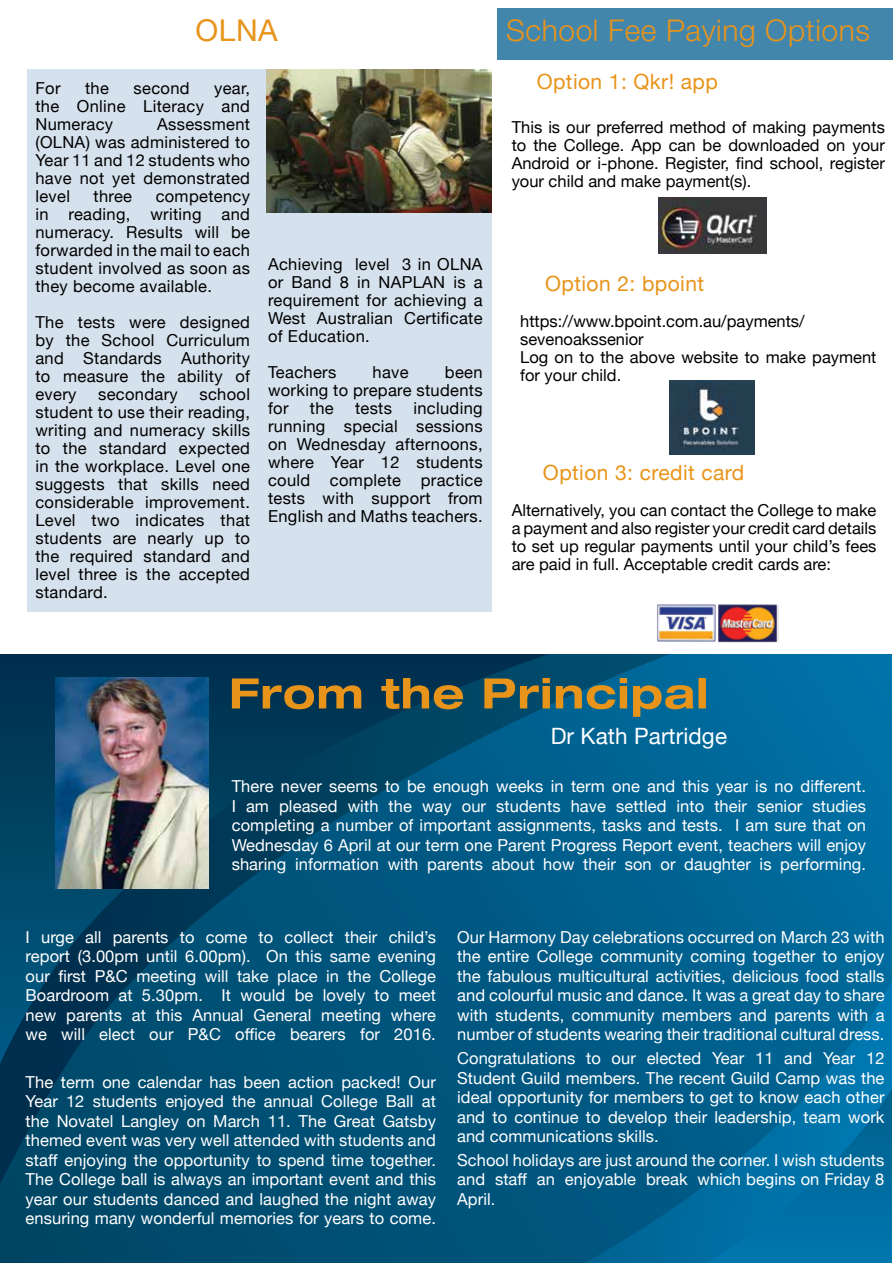
<style>
.page{position:relative;width:893px;height:1263px;background:#fff}
.page>*{position:absolute;margin:0;border:0;box-sizing:border-box;transform-origin:0 0}
.t1{font:300 30px "Helvetica Neue";letter-spacing:.02em;color:#e8941a}
.t2{font:30px "Helvetica Neue";color:#e8941a}
.t3{font:22.5px "Helvetica Neue";letter-spacing:.005em;color:#fff}
.t4{font:21px "Helvetica Neue";letter-spacing:.02em;color:#e8941a}
.t5{font:16.5px/19.5px "Helvetica Neue";letter-spacing:.005em;color:#fff;text-align:justify}
.t6{font:16.5px/18px "Helvetica Neue";letter-spacing:.02em;color:#000;text-align:justify}
.t7{font:16.5px/18px "Helvetica Neue";color:#000}
</style>
<div class="page">
<svg style="left:0;top:654px;width:892px;height:609px;background:#006493"></svg>
<svg style="left:0;top:654px;width:689px;height:574px;background:#004d73"></svg>
<svg style="left:513px;top:978px;width:379px;height:285px;background:#006291"></svg>
<svg style="left:232px;top:678px;width:474px;height:39px;background:#4b6050"></svg>
<img style="left:55px;top:678px;width:154px;height:210px">
<div style="left:27px;top:69px;width:464px;height:543px;background:#d5e1ec"></div>
<img style="left:267px;top:69px;width:224px;height:143px">
<div style="left:497px;top:9px;width:396px;height:51px;background:#4386ac"></div>
<img style="left:658px;top:197px;width:108px;height:57px">
<img style="left:657px;top:604px;width:121px;height:39px">
<img style="left:670px;top:380px;width:85px;height:75px">
<h1 class="t2" style="left:195px;top:8px;width:84px">OLNA</h1>
<p class="t6" style="left:35px;top:80px;width:27px">For</p>
<p class="t6" style="left:85px;top:80px;width:25px">the</p>
<p class="t6" style="left:134px;top:80px;width:58px">second</p>
<p class="t6" style="left:35px;top:80px;width:216px;text-indent:179px">year, the Online Literacy and Numeracy A</p>
<p class="t6" style="left:35px;top:116px;width:216px;text-indent:133px">ssessment (OLNA) was administered to Year 11 and 12 students who have not yet demonstrated level</p>
<p class="t6" style="left:94px;top:188px;width:40px">three</p>
<p class="t6" style="left:35px;top:188px;width:216px;text-indent:120px">competency in reading, writing and numeracy. Results will be forwarded in the mail to each student involved as soon as they become available.</p>
<p class="t6" style="left:35px;top:314px;width:216px">The tests were designed by the School Curriculum and Standards Authority to measure the ability of every</p>
<p class="t6" style="left:35px;top:386px;width:216px;text-indent:164px">school student to use their reading, writing and numeracy skills to the standard expected in the workplace. Level one suggests that skills need considerable improvement.<br>Level two indicates that students are nearly up to the required standard and level three is the accepted standard.</p>
<p class="t6" style="left:98px;top:386px;width:81px">secondary</p>
<p class="t6" style="left:268px;top:256px;width:216px;text-align:left">Achieving level 3 in OLNA or Band 8 in NAPLAN is a requirement for achieving a<br>West Australian Certificate of Education.</p>
<p class="t6" style="left:268px;top:364px;width:70px">Teachers</p>
<p class="t6" style="left:373px;top:364px;width:38px">have</p>
<p class="t6" style="left:268px;top:364px;width:216px;text-indent:177px">been working to prepare students for</p>
<p class="t6" style="left:268px;top:400px;width:216px;text-indent:145px">including running special sessions on Wednesday afternoons, where Year 12 students could complete practice tests with support from English and Maths teachers.</p>
<p class="t6" style="left:310px;top:400px;width:25px">the</p>
<p class="t6" style="left:355px;top:400px;width:39px">tests</p>
<h1 class="t1" style="left:506px;top:12px;width:365px">School Fee Paying Options</h1>
<p class="t4" style="left:537px;top:67px;width:183px">Option 1: Qkr! app</p>
<p class="t6" style="left:512px;top:119px;width:375px">This is our preferred method of making payments to the College. App can be downloaded on your Android or i-phone. Register, find school, register your child and make payment(s).</p>
<p class="t4" style="left:545px;top:268px;width:160px">Option 2: bpoint</p>
<p class="t7" style="left:520px;top:313px;width:358px">https://www.bpoint.com.au/payments/ sevenoakssenior<br>Log on to the above website to make payment for your child.</p>
<p class="t4" style="left:543px;top:457px;width:203px">Option 3: credit card</p>
<p class="t6" style="left:512px;top:502px;width:366px">Alternatively, you can contact the College to make a payment and also register your credit card details to set up regular payments until your child’s fees are paid in full. Acceptable credit cards are:</p>
<h2 class="t3" style="left:551px;top:720px;width:178px">Dr Kath Partridge</h2>
<p class="t5" style="left:232px;top:777px;width:636px">There never seems to be enough weeks in term one and this year is no different.<br>I am pleased with the way our students have settled into their senior studies completing a number of important assignments, tasks and tests. I am sure that on Wednesday 6 April at our term one Parent Progress Report event, teachers will enjoy sharing information with parents about how their son or daughter is performing.</p>
<p class="t5" style="left:26px;top:928px;width:412px">I urge all parents to come to collect their child’s report (3.00pm until 6.00pm). On this same evening our first P&amp;C meeting will take place in the College Boardroom at 5.30pm. It would be lovely to meet new parents at this Annual General meeting where we will elect our P&amp;C office bearers for 2016.</p>
<p class="t5" style="left:26px;top:1073px;width:412px">The term one calendar has been action packed! Our Year 12 students enjoyed the annual College Ball at the Novatel Langley on March 11. The Great Gatsby themed event was very well attended with students and staff enjoying the opportunity to spend time together.<br>The College ball is always an important event and this year our students danced and laughed the night away ensuring many wonderful memories for years to come.</p>
<p class="t5" style="left:457px;top:928px;width:429px">Our Harmony Day celebrations occurred on March 23 with the entire College community coming together to enjoy the fabulous multicultural activities, delicious food stalls and colourful music and dance. It was a great day to share with students, community members and parents with a number of students wearing their traditional cultural dress.</p>
<p class="t5" style="left:457px;top:1049px;width:429px">Congratulations to our elected Year 11 and Year 12<br>Student Guild members. The recent Guild Camp was the ideal opportunity for members to get to know each other and to continue to develop their leadership, team work and communications skills.</p>
<p class="t5" style="left:457px;top:1151px;width:429px">School holidays are just around the corner. I wish students and staff an enjoyable break which begins on Friday 8<br>April.</p>
</div>
